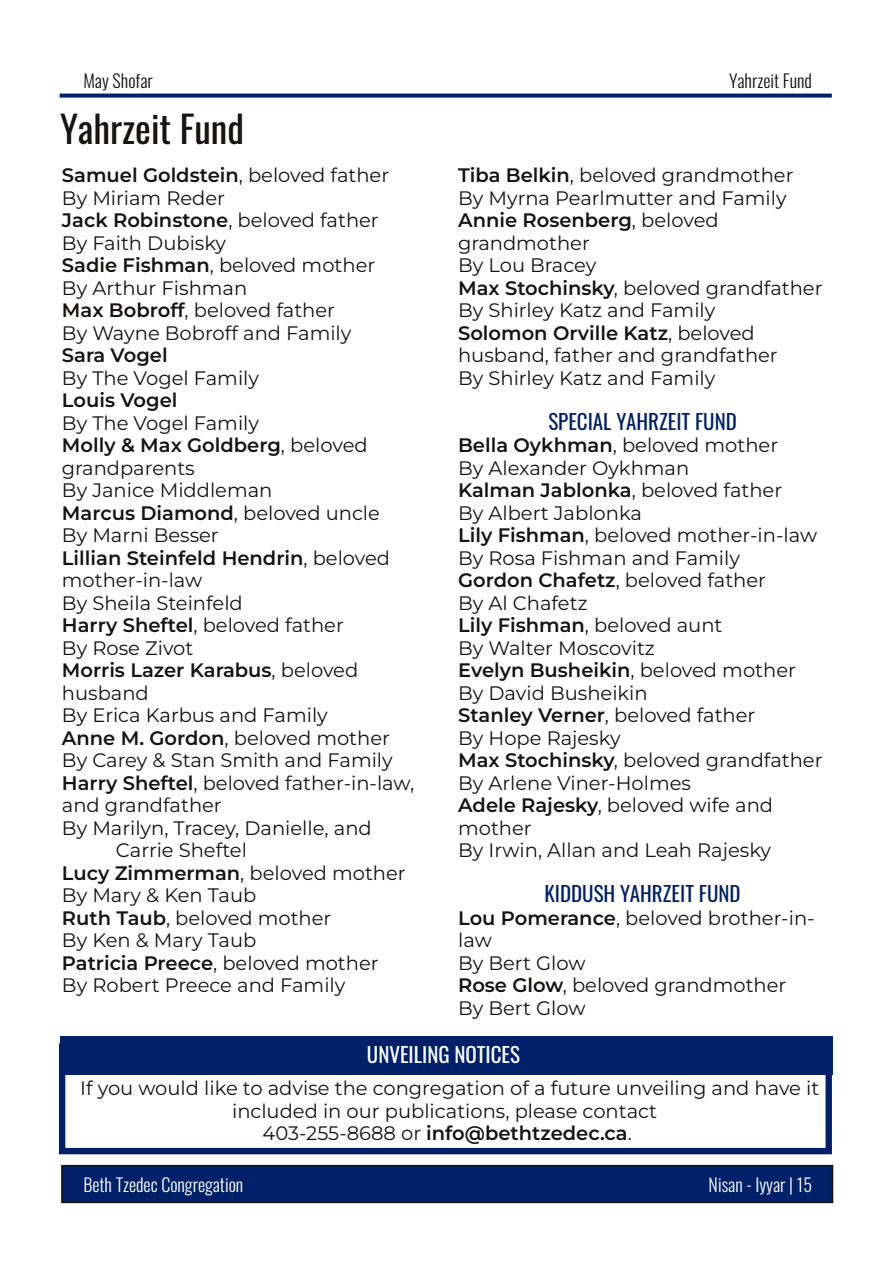
<style>
.page{position:relative;width:893px;height:1263px;background:#fff}
.page>*{position:absolute;margin:0;border:0;box-sizing:border-box;transform-origin:0 0}
.t1{font:37.5px "Oswald";color:#161413}
.t2{font:21px "Oswald";color:#002169}
.t3{font:21px "Oswald";color:#fff}
.t4{font:19.5px/22.5px "Montserrat";color:#161413}
.t5{font:600 19.5px "Montserrat";color:#161413}
.t6{font:300 18px "Oswald";color:#fff}
.t7{font:300 18px "Oswald";color:#161413}
.s1{font-weight:600}
.s2{font-weight:400}
</style>
<div class="page">
<div style="left:62px;top:1165px;width:770px;height:37px;background:#002169"></div>
<div style="left:61px;top:1165px;width:772px;height:38px;border:2px solid #161413"></div>
<div style="left:60px;top:94px;width:772px;height:4px;border:2px solid #002169"></div>
<div style="left:59px;top:1043px;width:773px;height:111px;border:6px solid #002169"></div>
<div style="left:60px;top:1036px;width:773px;height:38px;background:#002169"></div>
<p class="t7" style="left:83px;top:67px;width:71px">May Shofar</p>
<h1 class="t1" style="left:60px;top:99px;width:185px">Yahrzeit Fund</h1>
<p class="t4" style="left:62px;top:164px;width:329px"><span class="s1">Samuel Goldstein</span>, beloved father<br>By Miriam Reder<br><span class="s1">Jack Robinstone</span>, beloved father<br>By Faith Dubisky<br><span class="s1">Sadie Fishman</span>, beloved mother<br>By Arthur Fishman<br><span class="s1">Max Bobroff</span>, beloved father<br>By Wayne Bobroff and Family</p>
<p class="t5" style="left:62px;top:343px;width:107px">Sara Vogel</p>
<p class="t4" style="left:62px;top:366px;width:199px">By The Vogel Family</p>
<p class="t5" style="left:62px;top:388px;width:117px">Louis Vogel</p>
<p class="t4" style="left:62px;top:411px;width:199px">By The Vogel Family</p>
<p class="t5" style="left:62px;top:433px;width:307px">Molly &amp; Max Goldberg<span class="s2">, beloved</span></p>
<p class="t4" style="left:62px;top:456px;width:134px">grandparents</p>
<p class="t4" style="left:62px;top:479px;width:212px">By Janice Middleman</p>
<p class="t5" style="left:62px;top:501px;width:319px">Marcus Diamond<span class="s2">, beloved uncle</span></p>
<p class="t4" style="left:62px;top:524px;width:158px">By Marni Besser</p>
<p class="t5" style="left:62px;top:546px;width:330px">Lillian Steinfeld Hendrin<span class="s2">, beloved</span></p>
<p class="t4" style="left:62px;top:569px;width:142px">mother-in-law</p>
<p class="t4" style="left:62px;top:591px;width:182px">By Sheila Steinfeld</p>
<p class="t4" style="left:62px;top:614px;width:283px"><span class="s1">Harry Sheftel</span>, beloved father</p>
<p class="t4" style="left:62px;top:636px;width:133px">By Rose Zivot</p>
<p class="t5" style="left:62px;top:658px;width:298px">Morris Lazer Karabus<span class="s2">, beloved</span></p>
<p class="t4" style="left:62px;top:681px;width:88px">husband</p>
<p class="t4" style="left:62px;top:704px;width:267px">By Erica Karbus and Family</p>
<p class="t4" style="left:62px;top:726px;width:329px"><span class="s1">Anne M. Gordon</span>, beloved mother</p>
<p class="t4" style="left:62px;top:749px;width:332px">By Carey &amp; Stan Smith and Family</p>
<p class="t4" style="left:62px;top:771px;width:354px"><span class="s1">Harry Sheftel</span>, beloved father-in-law,</p>
<p class="t4" style="left:62px;top:794px;width:161px">and grandfather</p>
<p class="t4" style="left:62px;top:816px;width:311px">By Marilyn, Tracey, Danielle, and</p>
<p class="t4" style="left:116px;top:839px;width:132px">Carrie Sheftel</p>
<p class="t4" style="left:62px;top:861px;width:345px"><span class="s1">Lucy Zimmerman</span>, beloved mother</p>
<p class="t4" style="left:62px;top:884px;width:196px">By Mary &amp; Ken Taub</p>
<p class="t4" style="left:62px;top:906px;width:271px"><span class="s1">Ruth Taub</span>, beloved mother</p>
<p class="t4" style="left:62px;top:929px;width:196px">By Ken &amp; Mary Taub</p>
<p class="t5" style="left:62px;top:951px;width:318px">Patricia Preece<span class="s2">, beloved mother</span></p>
<p class="t4" style="left:62px;top:974px;width:285px">By Robert Preece and Family</p>
<p class="t7" style="left:729px;top:66px;width:84px">Yahrzeit Fund</p>
<p class="t4" style="left:458px;top:164px;width:366px"><span class="s1">Tiba Belkin</span>, beloved grandmother<br>By Myrna Pearlmutter and Family<br><span class="s1">Annie Rosenberg</span>, beloved grandmother<br>By Lou Bracey<br><span class="s1">Max Stochinsky</span>, beloved grandfather<br>By Shirley Katz and Family<br><span class="s1">Solomon Orville Katz</span>, beloved husband, father and grandfather<br>By Shirley Katz and Family</p>
<p class="t2" style="left:548px;top:404px;width:190px">SPECIAL YAHRZEIT FUND</p>
<p class="t4" style="left:458px;top:434px;width:366px"><span class="s1">Bella Oykhman</span>, beloved mother<br>By Alexander Oykhman<br><span class="s1">Kalman Jablonka</span>, beloved father<br>By Albert Jablonka<br><span class="s1">Lily Fishman</span>, beloved mother-in-law<br>By Rosa Fishman and Family<br><span class="s1">Gordon Chafetz</span>, beloved father<br>By Al Chafetz<br><span class="s1">Lily Fishman</span>, beloved aunt<br>By Walter Moscovitz<br><span class="s1">Evelyn Busheikin</span>, beloved mother<br>By David Busheikin<br><span class="s1">Stanley Verner</span>, beloved father<br>By Hope Rajesky<br><span class="s1">Max Stochinsky</span>, beloved grandfather<br>By Arlene Viner-Holmes<br><span class="s1">Adele Rajesky</span>, beloved wife and mother<br>By Irwin, Allan and Leah Rajesky</p>
<p class="t2" style="left:545px;top:877px;width:198px">KIDDUSH YAHRZEIT FUND</p>
<p class="t4" style="left:458px;top:906px;width:358px"><span class="s1">Lou Pomerance</span>, beloved brother-in&shy;law<br>By Bert Glow<br><span class="s1">Rose Glow</span>, beloved grandmother<br>By Bert Glow</p>
<p class="t3" style="left:367px;top:1038px;width:155px">UNVEILING NOTICES</p>
<p class="t4" style="left:80px;top:1077px;width:741px;text-align:center">If you would like to advise the congregation of a future unveiling and have it included in our publications, please contact<br>403-255-8688 or <span class="s1">info@bethtzedec.ca</span>.</p>
<p class="t6" style="left:83px;top:1170px;width:161px">Beth Tzedec Congregation</p>
<p class="t6" style="left:709px;top:1170px;width:105px">Nisan - Iyyar | 15</p>
</div>
